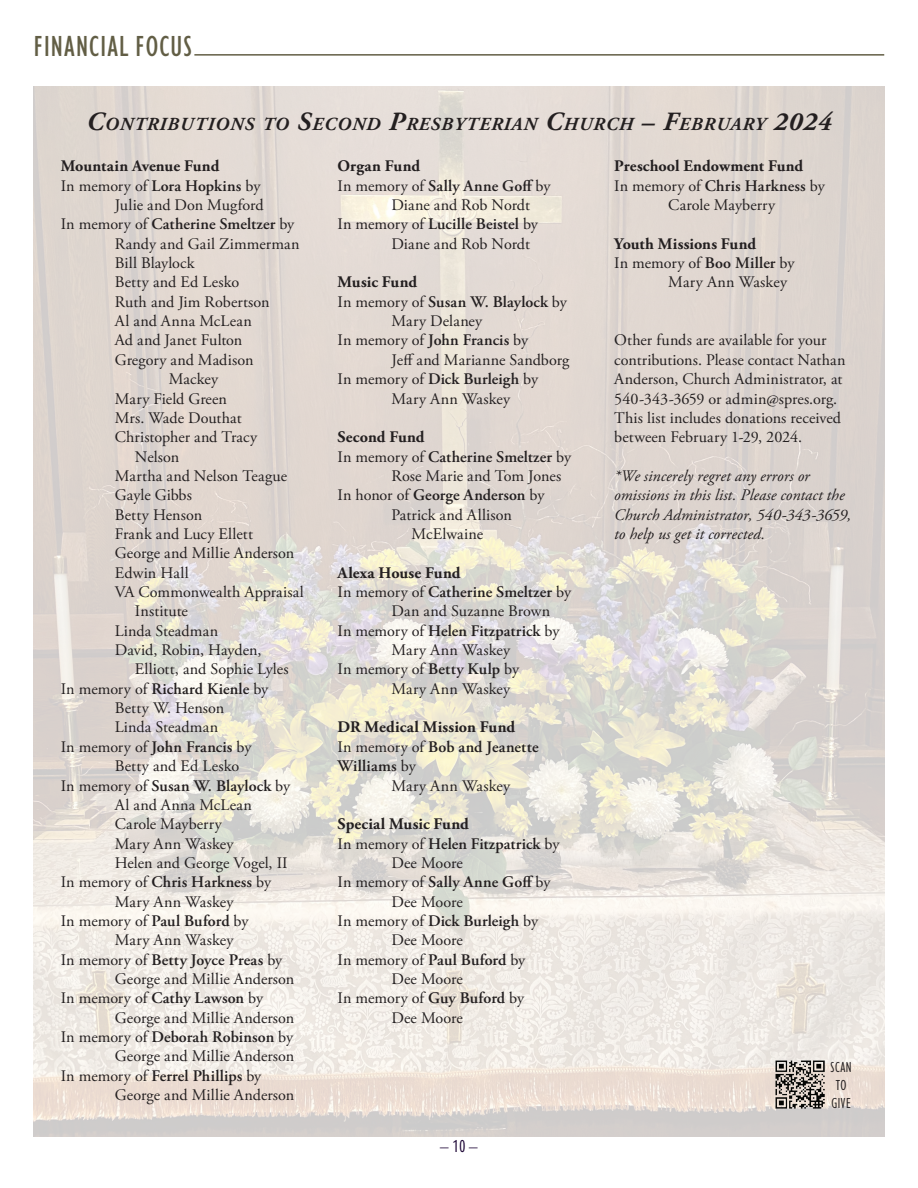
<style>
.page{position:relative;width:918px;height:1188px;background:#fff}
.page>*{position:absolute;margin:0;border:0;box-sizing:border-box;transform-origin:0 0}
.t1{font:500 condensed 30px "Gill Sans Nova";letter-spacing:.04em;color:#625e45}
.t2{font:italic 700 18.3px "Adobe Garamond Pro";letter-spacing:.055em;color:#231f20}
.t3{font:condensed 18px "Gill Sans Nova";color:#200938}
.t4{font:16.2px/19.4px "Adobe Garamond Pro";letter-spacing:.005em;color:#231f20}
.t5{font:600 16.2px "Adobe Garamond Pro";letter-spacing:.005em;color:#231f20}
.t6{font:700 16.2px "Adobe Garamond Pro";color:#231f20}
.t7{font:italic 16.2px/19.4px "Adobe Garamond Pro";letter-spacing:.005em;color:#231f20}
.t8{font:condensed 15px/18px "Gill Sans Nova";letter-spacing:.04em;color:#231f20}
.s1{font-size:26.25px}
.s2{font-weight:600}
.s3{font-weight:400}
</style>
<div class="page">
<img style="left:34px;top:86px;width:850px;height:1050px">
<hr style="left:194px;top:54px;width:690px;height:2px;background:#635e45">
<img style="left:775px;top:1060px;width:56px;height:49px">
<h1 class="t1" style="left:34px;top:27px;width:160px">FINANCIAL FOCUS</h1>
<p class="t2" style="left:86px;top:113px;width:747px"><span class="s1">C</span>ONTRIBUTIONS TO <span class="s1">S</span>ECOND <span class="s1">P</span>RESBYTERIAN <span class="s1">C</span>HURCH <span class="s1">– F</span>EBRUARY <span class="s1">2024</span></p>
<p class="t6" style="left:61px;top:157px;width:160px">Mountain Avenue Fund</p>
<p class="t4" style="left:61px;top:176px;width:201px">In memory of <span class="s2">Lora Hopkins</span> by</p>
<p class="t4" style="left:115px;top:196px;width:150px">Julie and Don Mugford</p>
<p class="t5" style="left:61px;top:215px;width:235px"><span class="s3">In memory of</span> Catherine Smeltzer <span class="s3">by</span></p>
<p class="t4" style="left:115px;top:234px;width:186px">Randy and Gail Zimmerman</p>
<p class="t4" style="left:115px;top:254px;width:81px">Bill Blaylock</p>
<p class="t4" style="left:115px;top:273px;width:126px">Betty and Ed Lesko</p>
<p class="t4" style="left:115px;top:293px;width:156px">Ruth and Jim Robertson</p>
<p class="t4" style="left:115px;top:312px;width:139px">Al and Anna McLean</p>
<p class="t4" style="left:115px;top:331px;width:129px">Ad and Janet Fulton</p>
<p class="t4" style="left:115px;top:351px;width:140px">Gregory and Madison</p>
<p class="t4" style="left:169px;top:370px;width:51px">Mackey</p>
<p class="t4" style="left:115px;top:389px;width:114px">Mary Field Green</p>
<p class="t4" style="left:115px;top:409px;width:128px">Mrs. Wade Douthat</p>
<p class="t4" style="left:115px;top:428px;width:144px">Christopher and Tracy</p>
<p class="t4" style="left:135px;top:447px;width:46px">Nelson</p>
<p class="t4" style="left:115px;top:467px;width:174px">Martha and Nelson Teague</p>
<p class="t4" style="left:115px;top:486px;width:79px">Gayle Gibbs</p>
<p class="t4" style="left:115px;top:505px;width:89px">Betty Henson</p>
<p class="t4" style="left:115px;top:525px;width:140px">Frank and Lucy Ellett</p>
<p class="t4" style="left:115px;top:544px;width:181px">George and Millie Anderson</p>
<p class="t4" style="left:115px;top:563px;width:76px">Edwin Hall</p>
<p class="t4" style="left:115px;top:583px;width:191px">VA Commonwealth Appraisal</p>
<p class="t4" style="left:135px;top:602px;width:55px">Institute</p>
<p class="t4" style="left:115px;top:621px;width:105px">Linda Steadman</p>
<p class="t4" style="left:115px;top:641px;width:148px">David, Robin, Hayden,</p>
<p class="t4" style="left:135px;top:660px;width:155px">Elliott, and Sophie Lyles</p>
<p class="t5" style="left:61px;top:679px;width:209px"><span class="s3">In memory of</span> Richard Kienle <span class="s3">by</span></p>
<p class="t4" style="left:115px;top:699px;width:111px">Betty W. Henson</p>
<p class="t4" style="left:115px;top:718px;width:105px">Linda Steadman</p>
<p class="t4" style="left:61px;top:738px;width:192px">In memory of <span class="s2">John Francis</span> by</p>
<p class="t4" style="left:115px;top:757px;width:126px">Betty and Ed Lesko</p>
<p class="t5" style="left:61px;top:776px;width:231px"><span class="s3">In memory of</span> Susan W. Blaylock <span class="s3">by</span></p>
<p class="t4" style="left:115px;top:796px;width:139px">Al and Anna McLean</p>
<p class="t4" style="left:115px;top:815px;width:109px">Carole Mayberry</p>
<p class="t4" style="left:115px;top:834px;width:120px">Mary Ann Waskey</p>
<p class="t4" style="left:115px;top:854px;width:175px">Helen and George Vogel, II</p>
<p class="t5" style="left:61px;top:873px;width:212px"><span class="s3">In memory of</span> Chris Harkness <span class="s3">by</span></p>
<p class="t4" style="left:115px;top:892px;width:120px">Mary Ann Waskey</p>
<p class="t4" style="left:61px;top:912px;width:189px">In memory of <span class="s2">Paul Buford</span> by</p>
<p class="t4" style="left:115px;top:931px;width:120px">Mary Ann Waskey</p>
<p class="t5" style="left:61px;top:950px;width:223px"><span class="s3">In memory of</span> Betty Joyce Preas <span class="s3">by</span></p>
<p class="t4" style="left:115px;top:970px;width:181px">George and Millie Anderson</p>
<p class="t4" style="left:61px;top:989px;width:204px">In memory of <span class="s2">Cathy Lawson</span> by</p>
<p class="t4" style="left:115px;top:1008px;width:181px">George and Millie Anderson</p>
<p class="t5" style="left:61px;top:1028px;width:234px"><span class="s3">In memory of</span> Deborah Robinson <span class="s3">by</span></p>
<p class="t4" style="left:115px;top:1047px;width:181px">George and Millie Anderson</p>
<p class="t5" style="left:61px;top:1066px;width:202px"><span class="s3">In memory of</span> Ferrel Phillips <span class="s3">by</span></p>
<p class="t4" style="left:115px;top:1086px;width:181px">George and Millie Anderson</p>
<p class="t6" style="left:338px;top:157px;width:84px">Organ Fund</p>
<p class="t5" style="left:338px;top:176px;width:215px"><span class="s3">In memory of</span> Sally Anne Goff <span class="s3">by</span></p>
<p class="t4" style="left:392px;top:196px;width:140px">Diane and Rob Nordt</p>
<p class="t5" style="left:338px;top:215px;width:202px"><span class="s3">In memory of</span> Lucille Beistel <span class="s3">by</span></p>
<p class="t4" style="left:392px;top:234px;width:140px">Diane and Rob Nordt</p>
<p class="t6" style="left:338px;top:273px;width:81px">Music Fund</p>
<p class="t5" style="left:338px;top:292px;width:231px"><span class="s3">In memory of</span> Susan W. Blaylock <span class="s3">by</span></p>
<p class="t4" style="left:392px;top:312px;width:92px">Mary Delaney</p>
<p class="t4" style="left:338px;top:331px;width:192px">In memory of <span class="s2">John Francis</span> by</p>
<p class="t4" style="left:392px;top:351px;width:179px">Jeff and Marianne Sandborg</p>
<p class="t4" style="left:338px;top:370px;width:202px">In memory of <span class="s2">Dick Burleigh</span> by</p>
<p class="t4" style="left:392px;top:389px;width:120px">Mary Ann Waskey</p>
<p class="t6" style="left:338px;top:428px;width:89px">Second Fund</p>
<p class="t5" style="left:338px;top:447px;width:235px"><span class="s3">In memory of</span> Catherine Smeltzer <span class="s3">by</span></p>
<p class="t4" style="left:392px;top:467px;width:171px">Rose Marie and Tom Jones</p>
<p class="t5" style="left:338px;top:486px;width:209px"><span class="s3">In honor of</span> George Anderson <span class="s3">by</span></p>
<p class="t4" style="left:392px;top:505px;width:122px">Patrick and Allison</p>
<p class="t4" style="left:412px;top:525px;width:73px">McElwaine</p>
<p class="t6" style="left:338px;top:563px;width:124px">Alexa House Fund</p>
<p class="t5" style="left:338px;top:583px;width:235px"><span class="s3">In memory of</span> Catherine Smeltzer <span class="s3">by</span></p>
<p class="t4" style="left:392px;top:602px;width:160px">Dan and Suzanne Brown</p>
<p class="t5" style="left:338px;top:621px;width:223px"><span class="s3">In memory of</span> Helen Fitzpatrick <span class="s3">by</span></p>
<p class="t4" style="left:392px;top:641px;width:120px">Mary Ann Waskey</p>
<p class="t4" style="left:338px;top:660px;width:183px">In memory of <span class="s2">Betty Kulp</span> by</p>
<p class="t4" style="left:392px;top:680px;width:120px">Mary Ann Waskey</p>
<p class="t6" style="left:338px;top:718px;width:179px">DR Medical Mission Fund</p>
<p class="t5" style="left:338px;top:737px;width:203px"><span class="s3">In memory of</span> Bob and Jeanette</p>
<p class="t5" style="left:338px;top:757px;width:80px">Williams <span class="s3">by</span></p>
<p class="t4" style="left:392px;top:776px;width:120px">Mary Ann Waskey</p>
<p class="t6" style="left:338px;top:815px;width:133px">Special Music Fund</p>
<p class="t5" style="left:338px;top:834px;width:223px"><span class="s3">In memory of</span> Helen Fitzpatrick <span class="s3">by</span></p>
<p class="t4" style="left:392px;top:854px;width:73px">Dee Moore</p>
<p class="t5" style="left:338px;top:873px;width:215px"><span class="s3">In memory of</span> Sally Anne Goff <span class="s3">by</span></p>
<p class="t4" style="left:392px;top:892px;width:73px">Dee Moore</p>
<p class="t4" style="left:338px;top:912px;width:202px">In memory of <span class="s2">Dick Burleigh</span> by</p>
<p class="t4" style="left:392px;top:931px;width:73px">Dee Moore</p>
<p class="t4" style="left:338px;top:950px;width:189px">In memory of <span class="s2">Paul Buford</span> by</p>
<p class="t4" style="left:392px;top:970px;width:73px">Dee Moore</p>
<p class="t4" style="left:338px;top:989px;width:188px">In memory of <span class="s2">Guy Buford</span> by</p>
<p class="t4" style="left:392px;top:1008px;width:73px">Dee Moore</p>
<p class="t3" style="left:440px;top:1134px;width:39px">– 10 –</p>
<p class="t6" style="left:614px;top:157px;width:191px">Preschool Endowment Fund</p>
<p class="t5" style="left:614px;top:176px;width:212px"><span class="s3">In memory of</span> Chris Harkness <span class="s3">by</span></p>
<p class="t4" style="left:668px;top:196px;width:109px">Carole Mayberry</p>
<p class="t6" style="left:614px;top:234px;width:144px">Youth Missions Fund</p>
<p class="t4" style="left:614px;top:254px;width:182px">In memory of <span class="s2">Boo Miller</span> by</p>
<p class="t4" style="left:668px;top:273px;width:120px">Mary Ann Waskey</p>
<p class="t4" style="left:614px;top:331px;width:233px">Other funds are available for your contributions. Please contact Nathan Anderson, Church Administrator, at 540-343-3659 or admin@spres.org.<br>This list includes donations received between February 1-29, 2024.</p>
<p class="t7" style="left:614px;top:467px;width:238px">*We sincerely regret any errors or omissions in this list. Please contact the Church Administrator, 540-343-3659, to help us get it corrected.</p>
<p class="t8" style="left:830px;top:1058px;width:23px">SCAN<br>TO<br>GIVE</p>
</div>
